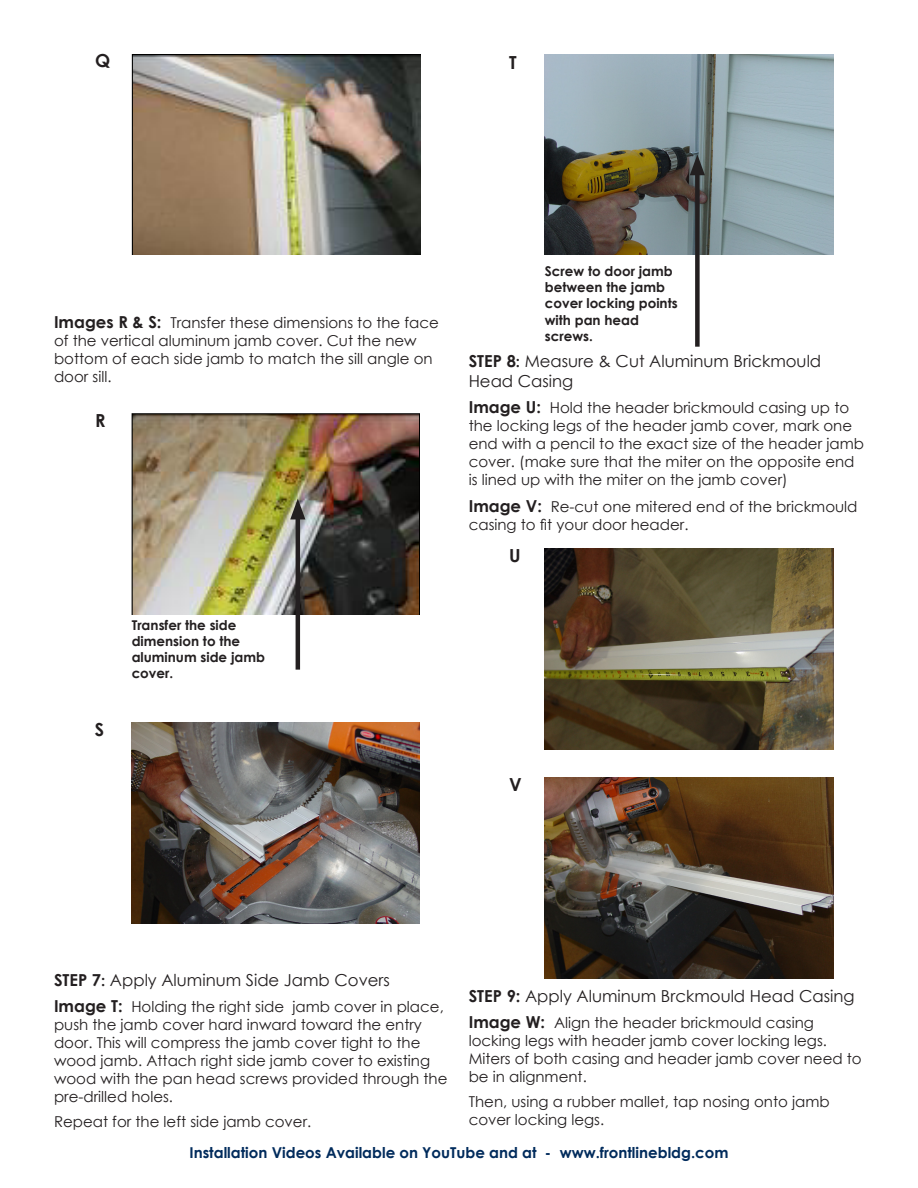
<style>
.page{position:relative;width:918px;height:1188px;background:#fff}
.page>*{position:absolute;margin:0;border:0;box-sizing:border-box;transform-origin:0 0}
.t1{font:700 18px "Century Gothic";color:#231f20}
.Subheads{font:16.5px/19.8px "Century Gothic";color:#231f20}
.Subheads-2{font:15px/18px "Century Gothic";color:#231f20}
.t2{font:700 15px "Century Gothic";color:#002b5c}
.Subheads-3{font:700 13.5px/16.2px "Century Gothic";color:#231f20}
.s1{font-weight:700;font-size:16.5px}
.s2{font-weight:700}
.s3{font-weight:700;font-size:15px}
</style>
<div class="page">
<img style="left:132px;top:54px;width:288px;height:201px">
<img style="left:132px;top:723px;width:288px;height:201px">
<img style="left:132px;top:413px;width:288px;height:201px">
<img style="left:545px;top:54px;width:288px;height:201px">
<img style="left:545px;top:548px;width:288px;height:201px">
<img style="left:545px;top:777px;width:288px;height:201px">
<div style="left:695px;top:167px;width:5px;height:180px;background:#231f20"></div>
<svg style="left:690px;top:154px;width:15px;height:21px"></svg>
<hr style="left:296px;top:511px;width:4px;height:159px;background:#231f20">
<svg style="left:290px;top:499px;width:15px;height:20px"></svg>
<p class="t1" style="left:95px;top:47px;width:17px">Q</p>
<p class="t1" style="left:509px;top:48px;width:9px">T</p>
<p class="Subheads-2" style="left:54px;top:314px;width:386px"><span class="s1">Images R &amp; S:</span> Transfer these dimensions to the face of the vertical aluminum jamb cover. Cut the new bottom of each side jamb to match the sill angle on door sill.</p>
<p class="t1" style="left:95px;top:407px;width:12px">R</p>
<p class="t1" style="left:95px;top:716px;width:11px">S</p>
<p class="Subheads-3" style="left:132px;top:616px;width:135px">Transfer the side dimension to the aluminum side jamb cover.</p>
<p class="Subheads-3" style="left:545px;top:262px;width:134px">Screw to door jamb between the jamb cover locking points with pan head screws.</p>
<p class="Subheads" style="left:469px;top:351px;width:354px"><span class="s2">STEP 8</span><span class="s3">:</span> Measure &amp; Cut Aluminum Brickmould<br>Head Casing</p>
<p class="Subheads-2" style="left:469px;top:399px;width:397px"><span class="s1">Image U:</span> Hold the header brickmould casing up to the locking legs of the header jamb cover, mark one end with a pencil to the exact size of the header jamb cover. (make sure that the miter on the opposite end is lined up with the miter on the jamb cover)</p>
<p class="Subheads-2" style="left:469px;top:497px;width:390px"><span class="s1">Image V:</span> Re-cut one mitered end of the brickmould casing to fit your door header.</p>
<p class="t1" style="left:509px;top:542px;width:13px">U</p>
<p class="t1" style="left:509px;top:771px;width:14px">V</p>
<p class="Subheads" style="left:54px;top:970px;width:337px"><span class="s2">STEP 7</span><span class="s3">:</span> Apply Aluminum Side Jamb Covers</p>
<p class="Subheads-2" style="left:54px;top:998px;width:395px"><span class="s1">Image T:</span> Holding the right side jamb cover in place, push the jamb cover hard inward toward the entry door. This will compress the jamb cover tight to the wood jamb. Attach right side jamb cover to existing wood with the pan head screws provided through the pre-drilled holes.</p>
<p class="Subheads-2" style="left:54px;top:1112px;width:259px">Repeat for the left side jamb cover.</p>
<p class="Subheads" style="left:469px;top:986px;width:387px"><span class="s2">STEP 9:</span> Apply Aluminum Brckmould Head Casing</p>
<p class="Subheads-2" style="left:469px;top:1014px;width:395px"><span class="s1">Image W:</span> Align the header brickmould casing locking legs with header jamb cover locking legs.<br>Miters of both casing and header jamb cover need to be in alignment.</p>
<p class="Subheads-2" style="left:469px;top:1092px;width:363px">Then, using a rubber mallet, tap nosing onto jamb cover locking legs.</p>
<p class="t2" style="left:189px;top:1141px;width:541px">Installation Videos Available on YouTube and at - www.frontlinebldg.com</p>
</div>
